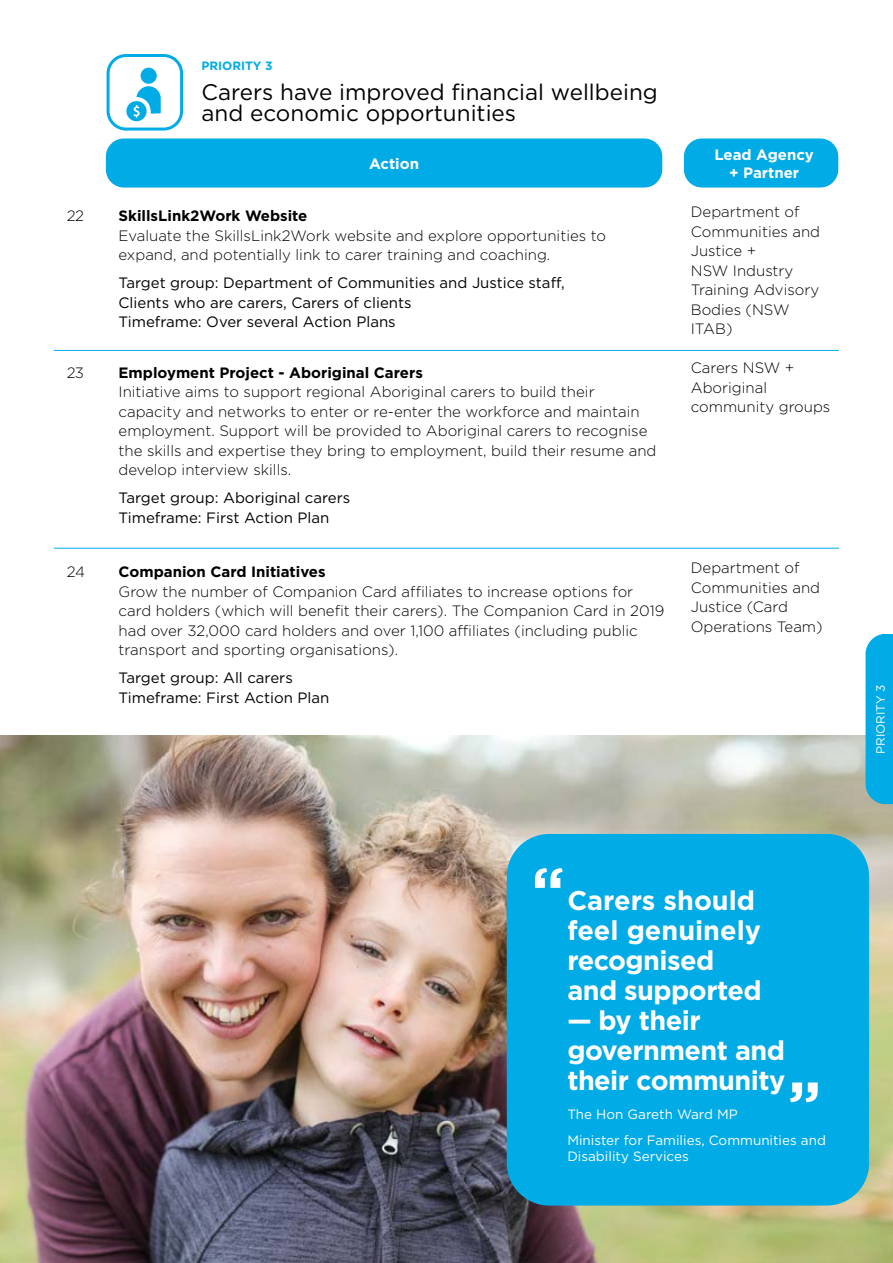
<style>
.page{position:relative;width:893px;height:1263px;background:#fff}
.page>*{position:absolute;margin:0;border:0;box-sizing:border-box;transform-origin:0 0}
.Body{font:700 61.2px "Gotham";color:#fff}
.Paragraph_Style_1{font:700 27px/30px "Gotham";letter-spacing:-.02em;color:#fff}
.Table{font:22.5px/21px "Gotham";color:#000}
.Table-2{font:300 15px/19.5px "Gotham";color:#000}
.Table_Indent{font:15px "Gotham";color:#000}
.t1{font:700 15px/18px "Gotham";color:#fff;text-align:center}
.Body-2{font:13.5px/16.5px "Gotham";color:#fff}
.Section_Heading_Smal{font:12px "Gotham";color:#fff}
.Table-3{font:700 12px "Gotham";color:#00abe6}
.s1{font-weight:700}
</style>
<div class="page">
<img style="left:0;top:736px;width:893px;height:527px">
<div style="left:507px;top:834px;width:362px;height:371px;background:#00abe6;border-radius:43px"></div>
<div style="left:106px;top:138px;width:556px;height:50px;background:#00abe6;border-radius:18px"></div>
<div style="left:684px;top:138px;width:154px;height:50px;background:#00abe6;border-radius:18px"></div>
<svg style="left:865px;top:634px;width:28px;height:170px"></svg>
<div style="left:875px;top:660px;width:18px;height:118px;background:#00abe6"></div>
<hr style="left:54px;top:350px;width:785px;height:1px;background:#00abe6">
<hr style="left:54px;top:548px;width:785px;height:1px;background:#00abe6">
<svg style="left:790px;top:1082px;width:28px;height:20px"></svg>
<div style="left:107px;top:54px;width:76px;height:77px;border:3px solid #00abe6;border-radius:18px"></div>
<div style="left:141px;top:68px;width:16px;height:16px;background:#00abe6;border-radius:50%"></div>
<svg style="left:126px;top:86px;width:35px;height:35px"></svg>
<p class="Table-3" style="left:202px;top:59px;width:73px">PRIORITY 3</p>
<p class="Table" style="left:202px;top:81px;width:458px">Carers have improved financial wellbeing and economic opportunities</p>
<p class="t1" style="left:369px;top:155px;width:52px">Action</p>
<p class="t1" style="left:714px;top:146px;width:101px">Lead Agency + Partner</p>
<p class="Table-2" style="left:67px;top:206px;width:19px">22</p>
<p class="Table-2" style="left:119px;top:206px;width:489px"><span class="s1">SkillsLink2Work Website<br></span>Evaluate the SkillsLink2Work website and explore opportunities to expand, and potentially link to carer training and coaching.</p>
<p class="Table_Indent" style="left:119px;top:275px;width:448px">Target group: Department of Communities and Justice staff,</p>
<p class="Table_Indent" style="left:119px;top:294px;width:295px">Clients who are carers, Carers of clients</p>
<p class="Table_Indent" style="left:119px;top:314px;width:279px">Timeframe: Over several Action Plans</p>
<p class="Table-2" style="left:67px;top:362px;width:19px">23</p>
<p class="Table-2" style="left:119px;top:362px;width:539px"><span class="s1">Employment Project - Aboriginal Carers<br></span>Initiative aims to support regional Aboriginal carers to build their capacity and networks to enter or re-enter the workforce and maintain employment. Support will be provided to Aboriginal carers to recognise the skills and expertise they bring to employment, build their resume and develop interview skills.</p>
<p class="Table_Indent" style="left:119px;top:489px;width:233px">Target group: Aboriginal carers</p>
<p class="Table_Indent" style="left:119px;top:509px;width:212px">Timeframe: First Action Plan</p>
<p class="Table-2" style="left:67px;top:562px;width:20px">24</p>
<p class="Table-2" style="left:119px;top:562px;width:547px"><span class="s1">Companion Card Initiatives<br></span>Grow the number of Companion Card affiliates to increase options for card holders (which will benefit their carers). The Companion Card in 2019 had over 32,000 card holders and over 1,100 affiliates (including public transport and sporting organisations).</p>
<p class="Table_Indent" style="left:119px;top:670px;width:176px">Target group: All carers</p>
<p class="Table_Indent" style="left:119px;top:689px;width:212px">Timeframe: First Action Plan</p>
<p class="Table-2" style="left:691px;top:202px;width:131px">Department of<br>Communities and<br>Justice +<br>NSW Industry<br>Training Advisory<br>Bodies (NSW<br>ITAB)</p>
<p class="Table-2" style="left:691px;top:358px;width:141px">Carers NSW +<br>Aboriginal community groups</p>
<p class="Table-2" style="left:691px;top:558px;width:133px">Department of<br>Communities and<br>Justice (Card<br>Operations Team)</p>
<p class="Body" style="left:531px;top:854px;width:35px">“</p>
<p class="Paragraph_Style_1" style="left:567px;top:884px;width:196px">Carers should feel genuinely recognised and supported</p>
<p class="Paragraph_Style_1" style="left:567px;top:1004px;width:220px">— by their government and their community</p>
<p class="Body-2" style="left:567px;top:1106px;width:172px">The Hon Gareth Ward MP</p>
<p class="Body-2" style="left:567px;top:1131px;width:260px">Minister for Families, Communities and<br>Disability Services</p>
<p class="Section_Heading_Smal" style="left:874px;top:754px;width:71px;rotate:-90deg">PRIORITY 3</p>
</div>
